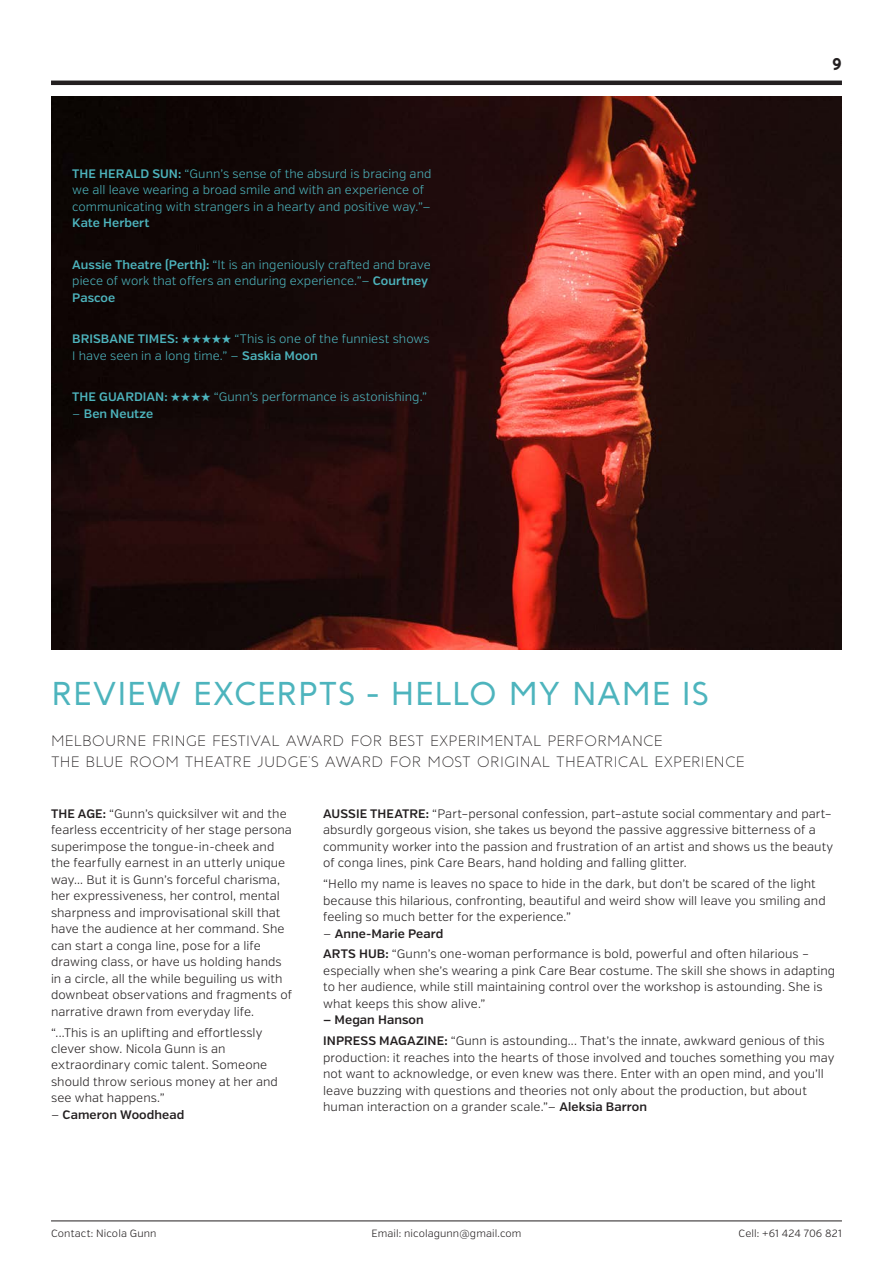
<style>
.page{position:relative;width:893px;height:1263px;background:#fff}
.page>*{position:absolute;margin:0;border:0;box-sizing:border-box;transform-origin:0 0}
.t1{font:600 33px "Baufra";letter-spacing:-.01em;color:#4db4bd}
.t2{font:700 18px "Baufra";color:#231f20}
.t3{font:15px/20.7px "Baufra";letter-spacing:.005em;color:#231f20}
.t4{font:300 12.3px/16.5px "Verb";letter-spacing:.005em;color:#231f20}
.t5{font:300 12.3px/16.5px "Verb";letter-spacing:.005em;color:#4db4bd}
.t6{font:600 12.3px "Verb";letter-spacing:.005em;color:#4db4bd}
.t7{font:600 12.3px "Verb";letter-spacing:.005em;color:#231f20}
.t8{font:300 10.5px "Verb";letter-spacing:.01em;color:#231f20}
.s1{font-weight:600}
.s2{font-family:"Proxima Nova"}
.s3{font-weight:300}
</style>
<div class="page">
<hr style="left:51px;top:81px;width:791px;height:4px;background:#231f20">
<hr style="left:51px;top:1220px;width:791px;height:1px;background:#231f20">
<img style="left:51px;top:97px;width:791px;height:553px">
<p class="t5" style="left:72px;top:166px;width:361px"><span class="s1">THE HERALD SUN:</span> “Gunn’s sense of the absurd is bracing and we all leave wearing a broad smile and with an experience of communicating with strangers in a hearty and positive way.”—</p>
<p class="t6" style="left:72px;top:216px;width:79px">Kate Herbert</p>
<p class="t5" style="left:72px;top:257px;width:360px"><span class="s1">Aussie Theatre (Perth):</span> “It is an ingeniously crafted and brave piece of work that offers an enduring experience.”— <span class="s1">Courtney<br>Pascoe</span></p>
<p class="t5" style="left:72px;top:331px;width:359px"><span class="s1">BRISBANE TIMES:</span> <span class="s2">★★★★★</span> “This is one of the funniest shows<br>I have seen in a long time.” — <span class="s1">Saskia Moon</span></p>
<p class="t5" style="left:72px;top:389px;width:356px"><span class="s1">THE GUARDIAN:</span> <span class="s2">★★★★</span> “Gunn’s performance is astonishing.”</p>
<p class="t6" style="left:72px;top:406px;width:83px"><span class="s3">—</span> Ben Neutze</p>
<h2 class="t2" style="left:832px;top:51px;width:12px">9</h2>
<h1 class="t1" style="left:51px;top:672px;width:659px">REVIEW EXCERPTS - HELLO MY NAME IS</h1>
<p class="t3" style="left:51px;top:730px;width:695px">MELBOURNE FRINGE FESTIVAL AWARD FOR BEST EXPERIMENTAL PERFORMANCE<br>THE BLUE ROOM THEATRE JUDGE’S AWARD FOR MOST ORIGINAL THEATRICAL EXPERIENCE</p>
<p class="t4" style="left:51px;top:805px;width:242px"><span class="s1">THE AGE:</span> “Gunn’s quicksilver wit and the fearless eccentricity of her stage persona superimpose the tongue-in-cheek and the fearfully earnest in an utterly unique way... But it is Gunn’s forceful charisma, her expressiveness, her control, mental sharpness and improvisational skill that have the audience at her command. She can start a conga line, pose for a life drawing class, or have us holding hands in a circle, all the while beguiling us with downbeat observations and fragments of narrative drawn from everyday life.</p>
<p class="t4" style="left:51px;top:1024px;width:228px">“...This is an uplifting and effortlessly clever show. Nicola Gunn is an extraordinary comic talent. Someone should throw serious money at her and see what happens.”</p>
<p class="t7" style="left:51px;top:1107px;width:135px"><span class="s3">—</span> Cameron Woodhead</p>
<p class="t4" style="left:323px;top:805px;width:512px"><span class="s1">AUSSIE THEATRE:</span> “Part–personal confession, part–astute social commentary and part– absurdly gorgeous vision, she takes us beyond the passive aggressive bitterness of a community worker into the passion and frustration of an artist and shows us the beauty of conga lines, pink Care Bears, hand holding and falling glitter.</p>
<p class="t4" style="left:323px;top:876px;width:504px">“Hello my name is leaves no space to hide in the dark, but don’t be scared of the light because this hilarious, confronting, beautiful and weird show will leave you smiling and feeling so much better for the experience.”</p>
<p class="t4" style="left:323px;top:923px;width:487px;line-height:20.7px">— <span class="s1">Anne-Marie Peard<br>ARTS HUB:</span> “Gunn’s one-woman performance is bold, powerful and often hilarious –</p>
<p class="t4" style="left:323px;top:962px;width:514px">especially when she’s wearing a pink Care Bear costume. The skill she shows in adapting to her audience, while still maintaining control over the workshop is astounding. She is what keeps this show alive.”</p>
<p class="t4" style="left:323px;top:1010px;width:503px;line-height:20.7px"><span class="s1">— Megan Hanson<br>INPRESS MAGAZINE:</span> “Gunn is astounding... That’s the innate, awkward genious of this</p>
<p class="t4" style="left:323px;top:1049px;width:513px">production: it reaches into the hearts of those involved and touches something you may not want to acknowledge, or even knew was there. Enter with an open mind, and you’ll leave buzzing with questions and theories not only about the production, but about human interaction on a grander scale.”— <span class="s1">Aleksia Barron</span></p>
<p class="t8" style="left:51px;top:1227px;width:107px">Contact: Nicola Gunn</p>
<p class="t8" style="left:372px;top:1227px;width:151px">Email: nicolagunn@gmail.com</p>
<p class="t8" style="left:739px;top:1227px;width:105px">Cell: +61 424 706 821</p>
</div>
